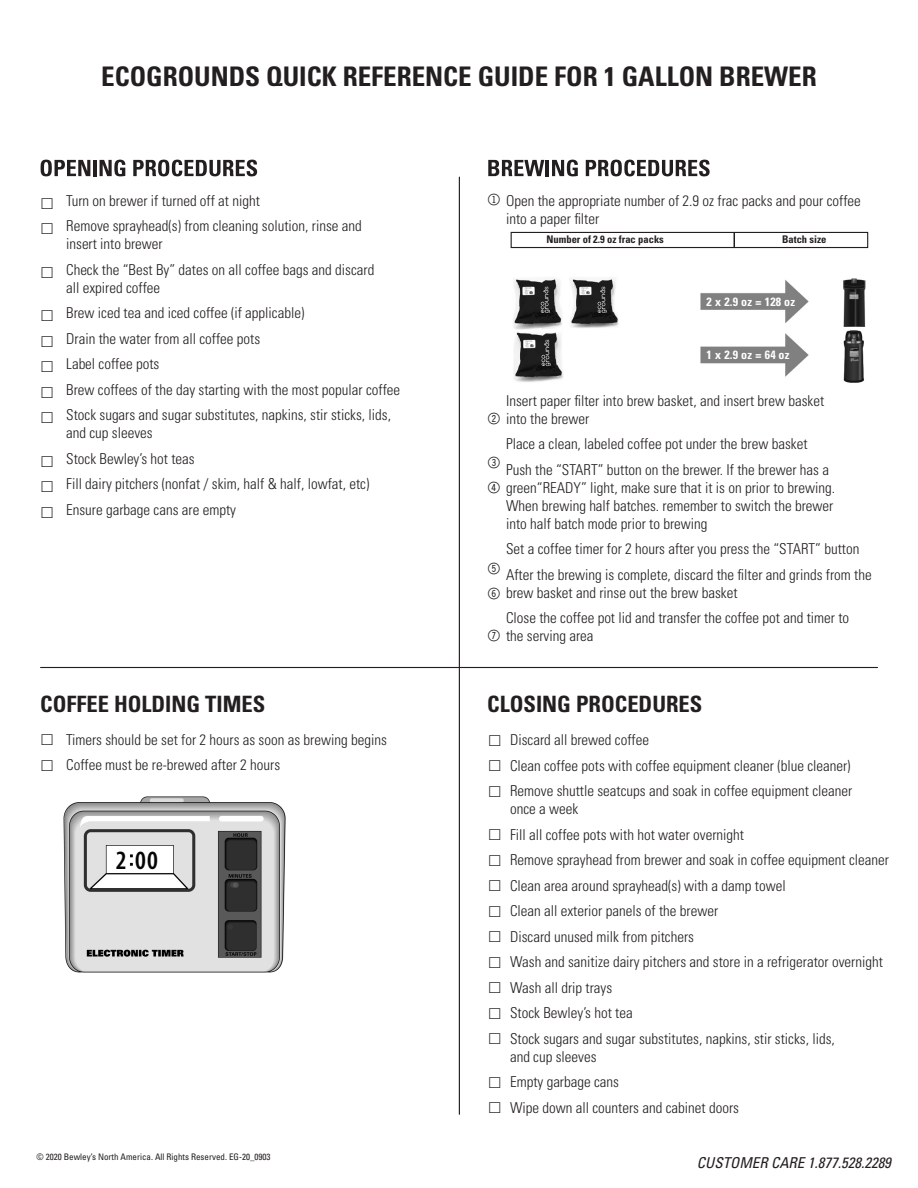
<style>
.page{position:relative;width:918px;height:1188px;background:#fff}
.page>*{position:absolute;margin:0;border:0;box-sizing:border-box;transform-origin:0 0}
.t1{font:700 condensed 27px "Univers LT Std";color:#231f20}
.t2{font:700 condensed 22.5px "Univers LT Std";color:#231f20}
.t3{font:300 condensed 15px/25.5px "Univers LT Std";color:#231f20}
.t4{font:italic condensed 15px "Univers LT Std";color:#231f20}
.t5{font:15px/24.5px "Double Digits Round";color:#231f20}
.t6{font:700 condensed 12px "Univers LT Std";letter-spacing:.025em;color:#fff}
.t7{font:700 condensed 10.5px "Univers LT Std";color:#231f20}
.t8{font:condensed 9px "Univers LT Std";color:#231f20}
.s1{font-family:"Double Digits Round";font-weight:400;font-stretch:normal}
</style>
<div class="page">
<img style="left:513px;top:278px;width:353px;height:105px">
<svg style="left:41px;top:160px;width:49px;height:16px"></svg>
<hr style="left:93px;top:160px;width:4px;height:16px;background:#231f20">
<svg style="left:100px;top:160px;width:26px;height:16px"></svg>
<svg style="left:133px;top:160px;width:124px;height:16px"></svg>
<svg style="left:488px;top:160px;width:56px;height:16px"></svg>
<hr style="left:546px;top:160px;width:3px;height:16px;background:#231f20">
<svg style="left:552px;top:160px;width:26px;height:16px"></svg>
<svg style="left:586px;top:160px;width:124px;height:16px"></svg>
<hr style="left:41px;top:667px;width:837px;height:1px;background:#231f20">
<hr style="left:459px;top:177px;width:1px;height:937px;background:#231f20">
<img style="left:63px;top:796px;width:223px;height:177px">
<div style="left:511px;top:232px;width:357px;height:16px;border:1px solid #231f20"></div>
<svg style="left:734px;top:233px;width:1px;height:15px"></svg>
<svg style="left:117px;top:852px;width:40px;height:18px"></svg>
<h1 class="t1" style="left:101px;top:60px;width:717px">ECOGROUNDS QUICK REFERENCE GUIDE FOR 1 GALLON BREWER</h1>
<p class="t3" style="left:66px;top:188px;width:297px">Turn on brewer if turned off at night<br>Remove sprayhead(s) from cleaning solution, rinse and</p>
<p class="t3" style="left:66px;top:231px;width:310px">insert into brewer<br>Check the “Best By” dates on all coffee bags and discard</p>
<p class="t3" style="left:66px;top:275px;width:336px">all expired coffee<br>Brew iced tea and iced coffee (if applicable)<br>Drain the water from all coffee pots<br>Label coffee pots<br>Brew coffees of the day starting with the most popular coffee Stock sugars and sugar substitutes, napkins, stir sticks, lids,</p>
<p class="t3" style="left:66px;top:420px;width:305px">and cup sleeves<br>Stock Bewley’s hot teas<br>Fill dairy pitchers (nonfat / skim, half &amp; half, lowfat, etc)<br>Ensure garbage cans are empty</p>
<p class="t5" style="left:488px;top:188px;width:13px">1</p>
<p class="t3" style="left:506px;top:192px;width:356px;line-height:18px">Open the appropriate number of 2.9 oz frac packs and pour coffee into a paper filter</p>
<p class="t7" style="left:547px;top:233px;width:119px">Number of 2.9 oz frac packs</p>
<p class="t7" style="left:782px;top:233px;width:46px">Batch size</p>
<p class="t6" style="left:706px;top:294px;width:90px">2 x 2.9 oz = 128 oz</p>
<p class="t6" style="left:706px;top:348px;width:85px">1 x 2.9 oz = 64 oz</p>
<p class="t3" style="left:506px;top:392px;width:320px;line-height:18px">Insert paper filter into brew basket, and insert brew basket into the brewer</p>
<p class="t3" style="left:506px;top:431px;width:325px">Place a clean, labeled coffee pot under the brew basket<br>Push the “START” button on the brewer. If the brewer has a</p>
<p class="t3" style="left:506px;top:479px;width:331px;line-height:18px;text-align:justify">green“READY” light, make sure that it is on prior to brewing.<br>When brewing half batches. remember to switch the brewer into half batch mode prior to brewing</p>
<p class="t3" style="left:506px;top:536px;width:367px">Set a coffee timer for 2 hours after you press the “START” button<br>After the brewing is complete, discard the filter and grinds from the</p>
<p class="t3" style="left:506px;top:609px;width:345px;line-height:18px">Close the coffee pot lid and transfer the coffee pot and timer to the serving area</p>
<p class="t5" style="left:488px;top:406px;width:13px">2</p>
<p class="t5" style="left:488px;top:450px;width:13px">3<br>4</p>
<p class="t5" style="left:488px;top:556px;width:13px">5</p>
<p class="t3" style="left:488px;top:580px;width:251px"><span class="s1">6</span> brew basket and rinse out the brew basket</p>
<p class="t5" style="left:488px;top:624px;width:13px">7</p>
<h2 class="t2" style="left:40px;top:691px;width:226px">COFFEE HOLDING TIMES</h2>
<h2 class="t2" style="left:487px;top:690px;width:217px">CLOSING PROCEDURES</h2>
<p class="t3" style="left:66px;top:727px;width:322px">Timers should be set for 2 hours as soon as brewing begins<br>Coffee must be re-brewed after 2 hours</p>
<p class="t3" style="left:510px;top:727px;width:344px">Discard all brewed coffee<br>Clean coffee pots with coffee equipment cleaner (blue cleaner)<br>Remove shuttle seatcups and soak in coffee equipment cleaner</p>
<p class="t3" style="left:510px;top:796px;width:380px">once a week<br>Fill all coffee pots with hot water overnight<br>Remove sprayhead from brewer and soak in coffee equipment cleaner Clean area around sprayhead(s) with a damp towel<br>Clean all exterior panels of the brewer<br>Discard unused milk from pitchers<br>Wash and sanitize dairy pitchers and store in a refrigerator overnight Wash all drip trays<br>Stock Bewley’s hot tea<br>Stock sugars and sugar substitutes, napkins, stir sticks, lids,</p>
<p class="t3" style="left:510px;top:1044px;width:231px">and cup sleeves<br>Empty garbage cans<br>Wipe down all counters and cabinet doors</p>
<p class="t8" style="left:37px;top:1151px;width:235px">© 2020 Bewley’s North America. All Rights Reserved. EG-20_0903</p>
<p class="t4" style="left:697px;top:1153px;width:196px">CUSTOMER CARE 1.877.528.2289</p>
</div>
